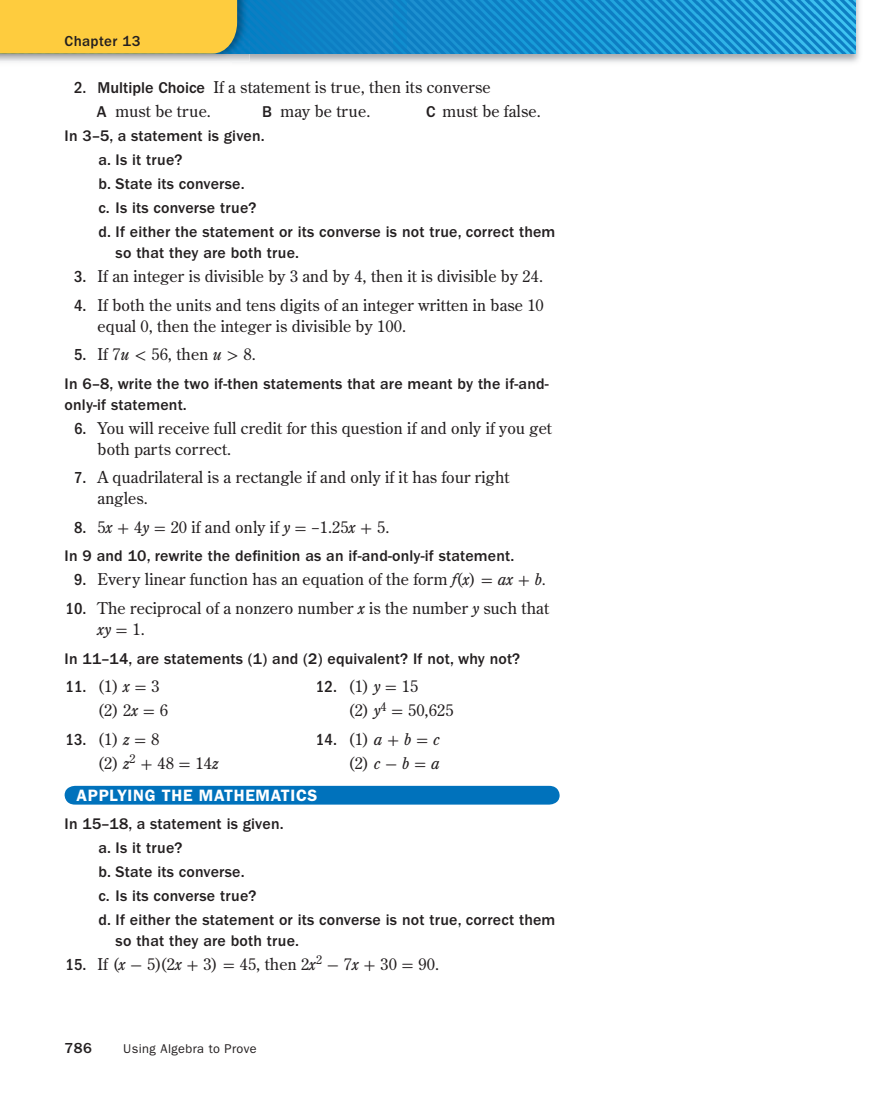
<style>
.page{position:relative;width:886px;height:1098px;background:#fff}
.page>*{position:absolute;margin:0;border:0;box-sizing:border-box;transform-origin:0 0}
.t1{font:600 16.5px "ITC Franklin Gothic Std";letter-spacing:.04em;color:#fff}
.t2{font:500 condensed 16.5px "ITC Franklin Gothic Std";color:#231f20}
.t3{font:16.2px/21px "Century Old Style Std";letter-spacing:.01em;color:#231f20}
.t4{font:500 15.9px/24px "ITC Franklin Gothic Std";letter-spacing:.01em;color:#231f20}
.t5{font:500 15px "ITC Franklin Gothic Std";letter-spacing:.025em;color:#231f20}
.t6{font:12.75px "ITC Franklin Gothic Std";letter-spacing:.03em;color:#231f20}
.s1{font-family:"ITC Franklin Gothic Std";font-weight:500;font-stretch:condensed;font-size:16.5px}
.s2{font-family:"ITC Franklin Gothic Std";font-weight:500}
.s3{font-style:italic}
.s4{font-family:"Uni Math"}
.s5{font-family:"Century Old Style Std";font-weight:400;font-stretch:normal;font-size:16.2px}
.s6{font-family:"Century Old Style Std";font-weight:400;font-style:italic;font-stretch:normal;font-size:16.2px}
.s7{font-family:"Uni Math";font-weight:400;font-stretch:normal;font-size:16.2px}
</style>
<div class="page">
<img style="left:232px;top:0;width:628px;height:63px">
<img style="left:250px;top:0;width:605px;height:54px">
<img style="left:0;top:0;width:250px;height:62px">
<div style="left:65px;top:785px;width:495px;height:19px;background:#0072bc"></div>
<div style="left:0;top:0;width:237px;height:54px;background:#fecc3e"></div>
<p class="t5" style="left:65px;top:36px;width:77px">Chapter 13</p>
<p class="t3" style="left:97px;top:76px;width:395px;line-height:24px;text-indent:-23px"><span class="s1">2.</span> <span class="s2">Multiple Choice</span> If a statement is true, then its converse<br><span class="s2">A</span> must be true.</p>
<p class="t3" style="left:262px;top:102px;width:110px"><span class="s2">B</span> may be true.</p>
<p class="t3" style="left:426px;top:102px;width:116px"><span class="s2">C</span> must be false.</p>
<p class="t4" style="left:98px;top:125px;width:459px;text-indent:-34px">In 3–5, a statement is given.<br>a. Is it true?<br>b. State its converse.<br>c. Is its converse true?<br>d. If either the statement or its converse is not true, correct them</p>
<p class="t4" style="left:116px;top:242px;width:185px">so that they are both true.</p>
<p class="t3" style="left:74px;top:267px;width:471px"><span class="s1">3.</span> If an integer is divisible by 3 and by 4, then it is divisible by 24.</p>
<p class="t3" style="left:98px;top:295px;width:448px;text-indent:-24px"><span class="s1">4.</span> If both the units and tens digits of an integer written in base 10 equal 0, then the integer is divisible by 100.</p>
<p class="t3" style="left:74px;top:345px;width:183px"><span class="s1">5.</span> If 7<span class="s3">u</span> <span class="s4">&lt;</span> 56, then <span class="s3">u</span> <span class="s4">&gt;</span> 8.</p>
<p class="t4" style="left:65px;top:374px;width:486px;line-height:21px">In 6–8, write the two if-then statements that are meant by the if-and&shy;only-if statement.</p>
<p class="t3" style="left:98px;top:418px;width:456px;text-indent:-24px"><span class="s1">6.</span> You will receive full credit for this question if and only if you get both parts correct.</p>
<p class="t3" style="left:98px;top:468px;width:413px;text-indent:-24px"><span class="s1">7.</span> A quadrilateral is a rectangle if and only if it has four right angles.</p>
<p class="t3" style="left:74px;top:517px;width:317px"><span class="s1">8.</span> 5<span class="s3">x</span> <span class="s4">+</span> 4<span class="s3">y</span> <span class="s4">=</span> 20 if and only if <span class="s3">y</span> <span class="s4">=</span> −1.25<span class="s3">x</span> <span class="s4">+</span> 5.</p>
<p class="t4" style="left:65px;top:545px;width:451px">In 9 and 10, rewrite the definition as an if-and-only-if statement.</p>
<p class="t3" style="left:74px;top:570px;width:474px"><span class="s1">9.</span> Every linear function has an equation of the form <span class="s3">f</span>(<span class="s3">x</span>) <span class="s4">=</span> <span class="s3">ax</span> <span class="s4">+</span> <span class="s3">b.</span></p>
<p class="t3" style="left:98px;top:598px;width:453px;text-indent:-32px"><span class="s1">10.</span> The reciprocal of a nonzero number <span class="s3">x</span> is the number <span class="s3">y</span> such that <span class="s3">xy</span> <span class="s4">=</span> 1.</p>
<p class="t4" style="left:65px;top:647px;width:457px">In 11–14, are statements (1) and (2) equivalent? If not, why not?</p>
<p class="t3" style="left:65px;top:676px;width:96px"><span class="s1">11.</span> (1) <span class="s3">x</span> <span class="s4">=</span> 3</p>
<p class="t3" style="left:316px;top:676px;width:104px"><span class="s1">12.</span> (1) <span class="s3">y</span> <span class="s4">=</span> 15</p>
<p class="t3" style="left:98px;top:700px;width:72px">(2) 2<span class="s3">x</span> <span class="s4">=</span> 6</p>
<p class="t3" style="left:348px;top:700px;width:107px">(2) <span class="s3">y</span><sup>4</sup> <span class="s4">=</span> 50,625</p>
<p class="t3" style="left:65px;top:729px;width:95px"><span class="s1">13.</span> (1) <span class="s3">z</span> <span class="s4">=</span> 8</p>
<p class="t2" style="left:316px;top:733px;width:126px">14. <span class="s5">(1)</span> <span class="s6">a</span> <span class="s7">+</span> <span class="s6">b</span> <span class="s7">=</span> <span class="s6">c</span></p>
<p class="t3" style="left:98px;top:753px;width:122px">(2) <span class="s3">z</span><sup>2</sup> <span class="s4">+</span> 48 <span class="s4">=</span> 14<span class="s3">z</span></p>
<p class="t3" style="left:348px;top:753px;width:93px">(2) <span class="s3">c</span><span class="s4">-</span><span class="s3">b</span><span class="s4">=</span><span class="s3">a</span></p>
<p class="t1" style="left:77px;top:789px;width:242px">APPLYING THE MATHEMATICS</p>
<p class="t4" style="left:98px;top:812px;width:459px;text-indent:-34px">In 15–18, a statement is given.<br>a. Is it true?<br>b. State its converse.<br>c. Is its converse true?<br>d. If either the statement or its converse is not true, correct them</p>
<p class="t4" style="left:116px;top:929px;width:185px">so that they are both true.</p>
<p class="t3" style="left:65px;top:954px;width:375px"><span class="s1">15.</span> If (<span class="s3">x</span> <span class="s4">-</span> 5)(2<span class="s3">x</span> <span class="s4">+</span> 3) <span class="s4">=</span> 45, then 2<span class="s3">x</span><sup>2</sup> <span class="s4">-</span> 7<span class="s3">x</span> <span class="s4">+</span> 30 <span class="s4">=</span> 90.</p>
<p class="t5" style="left:65px;top:1042px;width:29px">786</p>
<p class="t6" style="left:123px;top:1044px;width:135px">Using Algebra to Prove</p>
</div>
